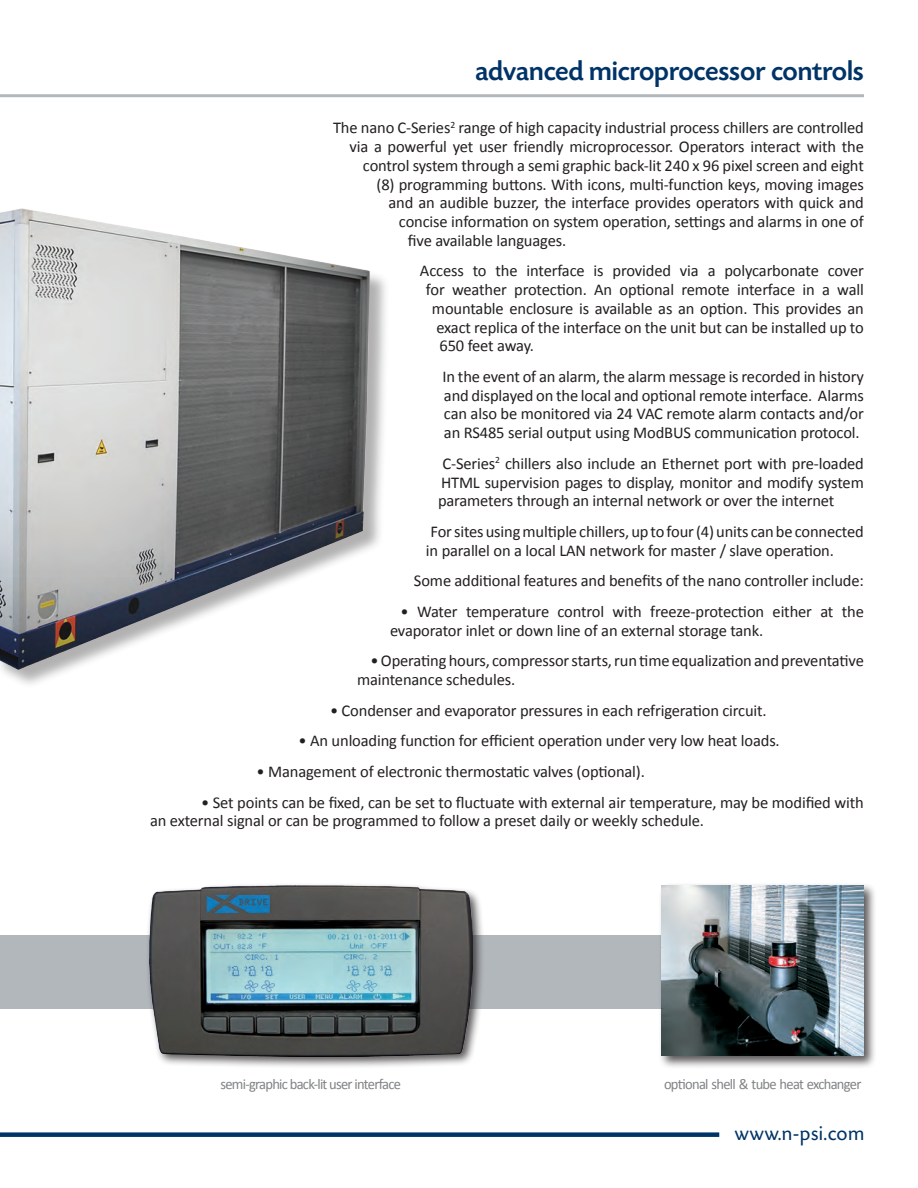
<style>
.page{position:relative;width:918px;height:1188px;background:#fff}
.page>*{position:absolute;margin:0;border:0;box-sizing:border-box;transform-origin:0 0}
.subheader{font:500 28.5px "Today SHOP";letter-spacing:.02em;color:#003367}
.t1{font:21px "Today SHOP";letter-spacing:.05em;color:#003367}
.t2{font:16.5px/18.8px "Calibri";letter-spacing:-.01em;color:#231f20}
.body_copy{font:14.85px "Calibri";letter-spacing:-.05em;color:#808285}
</style>
<div class="page">
<div style="left:0;top:935px;width:691px;height:73px;background:#b2b7bb"></div>
<div style="left:0;top:1132px;width:719px;height:5px;background:#003367"></div>
<hr style="left:0;top:94px;width:864px;height:3px;background:#b2b7bb">
<div style="left:658px;top:882px;width:219px;height:187px;background:#231f20;opacity:.75"></div>
<img style="left:662px;top:886px;width:202px;height:170px">
<div style="left:0;top:211px;width:390px;height:479px;background:#231f20;opacity:.35"></div>
<img style="left:0;top:209px;width:370px;height:461px">
<div style="left:146px;top:882px;width:339px;height:187px;background:#231f20;opacity:.75"></div>
<img style="left:149px;top:886px;width:323px;height:170px">
<p class="subheader" style="left:476px;top:56px;width:389px">advanced microprocessor controls</p>
<p class="t2" style="left:333px;top:118px;width:532px">The nano C-Series<sup>2</sup> range of high capacity industrial process chillers are controlled</p>
<p class="t2" style="left:349px;top:137px;width:516px">via a powerful yet user friendly microprocessor. Operators interact with the</p>
<p class="t2" style="left:363px;top:156px;width:502px">control system through a semi graphic back-lit 240 x 96 pixel screen and eight</p>
<p class="t2" style="left:376px;top:175px;width:489px">(8) programming buttons. With icons, multi-function keys, moving images</p>
<p class="t2" style="left:388px;top:193px;width:477px">and an audible buzzer, the interface provides operators with quick and</p>
<p class="t2" style="left:399px;top:212px;width:466px">concise information on system operation, settings and alarms in one of</p>
<p class="t2" style="left:408px;top:231px;width:160px">five available languages.</p>
<p class="t2" style="left:420px;top:262px;width:445px">Access to the interface is provided via a polycarbonate cover</p>
<p class="t2" style="left:426px;top:280px;width:439px">for weather protection. An optional remote interface in a wall</p>
<p class="t2" style="left:432px;top:299px;width:433px">mountable enclosure is available as an option. This provides an</p>
<p class="t2" style="left:436px;top:318px;width:429px">exact replica of the interface on the unit but can be installed up to</p>
<p class="t2" style="left:439px;top:337px;width:96px">650 feet away.</p>
<p class="t2" style="left:442px;top:367px;width:423px;text-align:justify">In the event of an alarm, the alarm message is recorded in history and displayed on the local and optional remote interface. Alarms can also be monitored via 24 VAC remote alarm contacts and/or an RS485 serial output using ModBUS communication protocol.</p>
<p class="t2" style="left:438px;top:454px;width:427px;text-align:justify">C-Series<sup>2</sup> chillers also include an Ethernet port with pre-loaded HTML supervision pages to display, monitor and modify system parameters through an internal network or over the internet</p>
<p class="t2" style="left:426px;top:522px;width:439px">For sites using multiple chillers, up to four (4) units can be connected in parallel on a local LAN network for master / slave operation.</p>
<p class="t2" style="left:414px;top:572px;width:451px">Some additional features and benefits of the nano controller include:</p>
<p class="t2" style="left:390px;top:602px;width:475px;text-indent:10px">• Water temperature control with freeze-protection either at the evaporator inlet or down line of an external storage tank.</p>
<p class="t2" style="left:357px;top:652px;width:508px;text-indent:13px">• Operating hours, compressor starts, run time equalization and preventative maintenance schedules.</p>
<p class="t2" style="left:330px;top:701px;width:438px">• Condenser and evaporator pressures in each refrigeration circuit.</p>
<p class="t2" style="left:299px;top:732px;width:483px">• An unloading function for efficient operation under very low heat loads.</p>
<p class="t2" style="left:257px;top:762px;width:390px">• Management of electronic thermostatic valves (optional).</p>
<p class="t2" style="left:150px;top:793px;width:715px;text-indent:51px">• Set points can be fixed, can be set to fluctuate with external air temperature, may be modified with an external signal or can be programmed to follow a preset daily or weekly schedule.</p>
<p class="body_copy" style="left:220px;top:1075px;width:182px">semi-graphic back-lit user interface</p>
<p class="body_copy" style="left:664px;top:1075px;width:199px">optional shell &amp; tube heat exchanger</p>
<p class="t1" style="left:735px;top:1122px;width:131px">www.n-psi.com</p>
</div>
